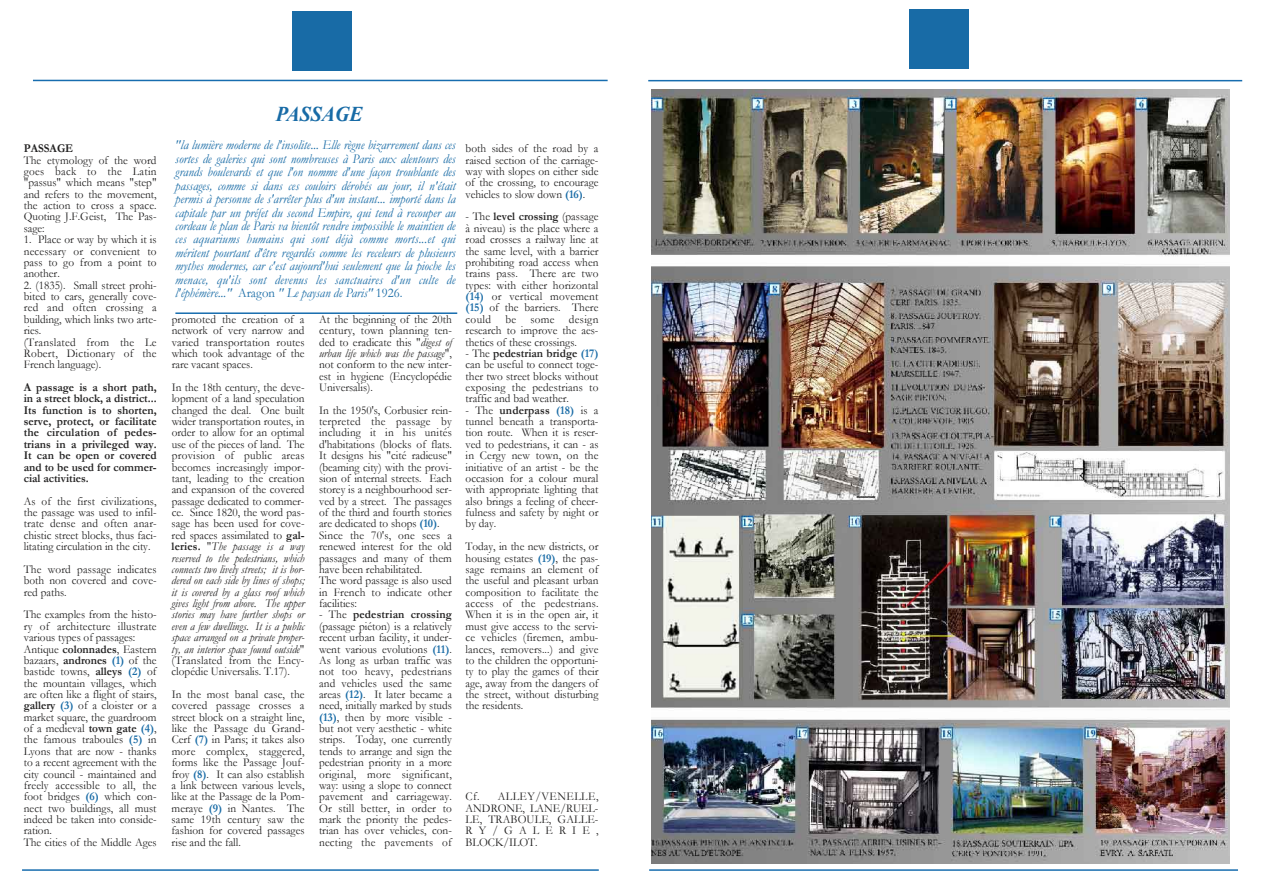
<style>
.page{position:relative;width:1263px;height:893px;background:#fff}
.page>*{position:absolute;margin:0;border:0;box-sizing:border-box;transform-origin:0 0}
.t1{font:italic 700 21px "Times New Roman";color:#186ba6;scale:.95 1}
.t2{font:italic 13.5px/13.5px "Garamond";letter-spacing:.015em;color:#186ba6;text-align:justify;scale:.95 1}
.t3{font:12px/11.4px "Garamond";color:#222121;text-align:justify;scale:.95 1}
.t4{font:700 12px/11.4px "Garamond";color:#222121;text-align:justify;scale:.95 1}
.s1{font-weight:700}
.s2{font-weight:700;color:#186ba6}
.s3{font-style:normal}
.s4{font-style:italic}
</style>
<div class="page">
<hr style="left:33px;top:80px;width:575px;height:1px;background:#176daf">
<hr style="left:648px;top:80px;width:594px;height:1px;background:#176daf">
<hr style="left:649px;top:869px;width:589px;height:2px;background:#176daf">
<div style="left:293px;top:11px;width:59px;height:60px;background:#186ba6"></div>
<div style="left:909px;top:9px;width:59px;height:60px;background:#186ba6"></div>
<hr style="left:175px;top:312px;width:282px;height:2px;background:#176daf">
<hr style="left:22px;top:869px;width:577px;height:2px;background:#176daf">
<img style="left:652px;top:90px;width:578px;height:774px">
<p class="t4" style="left:24px;top:143px;width:54px">PASSAGE</p>
<p class="t3" style="left:24px;top:154px;width:141px">The etymology of the word goes back to the Latin "passus" which means "step" and refers to the movement, the action to cross a space.<br>Quoting J.F.Geist, The Pas&shy;sage:</p>
<p class="t3" style="left:24px;top:233px;width:141px">1. Place or way by which it is necessary or convenient to pass to go from a point to another.</p>
<p class="t3" style="left:24px;top:279px;width:141px;text-align:left">2. (1835). Small street prohi&shy;bited to cars, generally cove&shy;red and often crossing a building, which links two arte&shy;ries.<br>(Translated from the Le<br>Robert, Dictionary of the<br>French language).</p>
<p class="t4" style="left:24px;top:382px;width:141px">A passage is a short path, in a street block, a district...<br>Its function is to shorten, serve, protect, or facilitate the circulation of pedes&shy;trians in a privileged way.<br>It can be open or covered and to be used for commer&shy;cial activities.</p>
<p class="t3" style="left:24px;top:495px;width:141px">As of the first civilizations, the passage was used to infil&shy;trate dense and often anar&shy;chistic street blocks, thus faci&shy;litating circulation in the city.</p>
<p class="t3" style="left:24px;top:563px;width:141px">The word passage indicates both non covered and cove&shy;red paths.</p>
<p class="t3" style="left:24px;top:609px;width:141px;text-align:left">The examples from the histo&shy;ry of architecture illustrate various types of passages:<br>Antique <span class="s1">colonnades</span>, Eastern bazaars, <span class="s1">andrones</span> <span class="s2">(1)</span> of the bastide towns, <span class="s1">alleys</span> <span class="s2">(2)</span> of the mountain villages, which are often like a flight of stairs, <span class="s1">gallery</span> <span class="s2">(3)</span> of a cloister or a market square, the guardroom of a medieval <span class="s1">town gate</span> <span class="s2">(4)</span>, the famous traboules <span class="s2">(5)</span> in<br>Lyons that are now - thanks to a recent agreement with the city council - maintained and freely accessible to all, the foot bridges <span class="s2">(6)</span> which con&shy;nect two buildings, all must indeed be taken into conside&shy;ration.<br>The cities of the Middle Ages</p>
<h1 class="t1" style="left:276px;top:99px;width:93px">PASSAGE</h1>
<p class="t2" style="left:175px;top:138px;width:297px">"la lumière moderne de l'insolite... Elle règne bizarrement dans ces sortes de galeries qui sont nombreuses à Paris aux alentours des grands boulevards et que l'on nomme d'une façon troublante des passages, comme si dans ces couloirs dérobés au jour, il n'était permis à personne de s'arrêter plus d'un instant... importé dans la capitale par un préfet du second Empire, qui tend à recouper au cordeau le plan de Paris va bientôt rendre impossible le maintien de ces aquariums humains qui sont déjà comme morts...et qui méritent pourtant d'être regardés comme les receleurs de plusieurs mythes modernes, car c'est aujourd'hui seulement que la pioche les menace, qu'ils sont devenus les sanctuaires d'un culte de l'éphémère..." <span class="s3">Aragon</span> " Le paysan de Paris" <span class="s3">1926.</span></p>
<p class="t3" style="left:172px;top:313px;width:141px">promoted the creation of a network of very narrow and varied transportation routes which took advantage of the rare vacant spaces.</p>
<p class="t3" style="left:172px;top:381px;width:141px">In the 18th century, the deve&shy;lopment of a land speculation changed the deal. One built wider transportation routes, in order to allow for an optimal use of the pieces of land. The provision of public areas becomes increasingly impor&shy;tant, leading to the creation and expansion of the covered passage dedicated to commer&shy;ce. Since 1820, the word pas&shy;sage has been used for cove&shy;red spaces assimilated to <span class="s1">gal&shy;leries.</span> "<span class="s4">The passage is a way reserved to the pedestrians, which connects two lively streets; it is bor&shy;dered on each side by lines of shops; it is covered by a glass roof which gives light from above. The upper stories may have further shops or even a few dwellings. It is a public space arranged on a private proper&shy;ty, an interior space found outside</span>" (Translated from the Ency&shy;clopédie Universalis. T.17).</p>
<p class="t3" style="left:172px;top:688px;width:141px">In the most banal case, the covered passage crosses a street block on a straight line, like the Passage du Grand-Cerf <span class="s2">(7)</span> in Paris; it takes also more complex, staggered, forms like the Passage Jouf&shy;froy <span class="s2">(8)</span>. It can also establish a link between various levels, like at the Passage de la Pom&shy;meraye <span class="s2">(9)</span> in Nantes. The same 19th century saw the fashion for covered passages rise and the fall.</p>
<p class="t3" style="left:319px;top:313px;width:141px">At the beginning of the 20th century, town planning ten&shy;ded to eradicate this "<span class="s4">digest of urban life which was the passage</span>", not conform to the new inter&shy;est in hygiene (Encyclopédie Universalis).</p>
<p class="t3" style="left:319px;top:404px;width:141px;text-align:left">In the 1950's, Corbusier rein&shy;terpreted the passage by including it in his unités d'habitations (blocks of flats.<br>It designs his "cité radieuse" (beaming city) with the provi&shy;sion of internal streets. Each storey is a neighbourhood ser&shy;ved by a street. The passages of the third and fourth stories are dedicated to shops <span class="s2">(10)</span>.<br>Since the 70's, one sees a renewed interest for the old passages and many of them have been rehabilitated.<br>The word passage is also used in French to indicate other facilities:</p>
<p class="t3" style="left:319px;top:609px;width:141px">- The <span class="s1">pedestrian crossing </span>(passage piéton) is a relatively recent urban facility, it under&shy;went various evolutions <span class="s2">(11)</span>.<br>As long as urban traffic was not too heavy, pedestrians and vehicles used the same areas <span class="s2">(12)</span>. It later became a need, initially marked by studs <span class="s2">(13)</span>, then by more visible - but not very aesthetic - white strips. Today, one currently tends to arrange and sign the pedestrian priority in a more original, more significant, way: using a slope to connect pavement and carriageway.<br>Or still better, in order to mark the priority the pedes&shy;trian has over vehicles, con&shy;necting the pavements of</p>
<p class="t3" style="left:466px;top:142px;width:141px">both sides of the road by a raised section of the carriage&shy;way with slopes on either side of the crossing, to encourage vehicles to slow down <span class="s2">(16)</span>.</p>
<p class="t3" style="left:466px;top:211px;width:141px">- The <span class="s1">level crossing</span> (passage à niveau) is the place where a road crosses a railway line at the same level, with a barrier prohibiting road access when trains pass. There are two types: with either horizontal <span class="s2">(14)</span> or vertical movement <span class="s2">(15)</span> of the barriers. There could be some design research to improve the aes&shy;thetics of these crossings.</p>
<p class="t3" style="left:466px;top:347px;width:141px">- The <span class="s1">pedestrian bridge</span> <span class="s2">(17) </span>can be useful to connect toge&shy;ther two street blocks without exposing the pedestrians to traffic and bad weather.</p>
<p class="t3" style="left:466px;top:404px;width:141px">- The <span class="s1">underpass</span> <span class="s2">(18)</span> is a tunnel beneath a transporta&shy;tion route. When it is reser&shy;ved to pedestrians, it can - as in Cergy new town, on the initiative of an artist - be the occasion for a colour mural with appropriate lighting that also brings a feeling of cheer&shy;fulness and safety by night or by day.</p>
<p class="t3" style="left:466px;top:540px;width:141px">Today, in the new districts, or housing estates <span class="s2">(19)</span>, the pas&shy;sage remains an element of the useful and pleasant urban composition to facilitate the access of the pedestrians.<br>When it is in the open air, it must give access to the servi&shy;ce vehicles (firemen, ambu&shy;lances, removers...) and give to the children the opportuni&shy;ty to play the games of their age, away from the dangers of the street, without disturbing the residents.</p>
<p class="t3" style="left:466px;top:790px;width:141px">Cf. ALLEY/VENELLE, ANDRONE, LANE/RUEL-LE, TRABOULE, GALLE-RY/GALERIE, BLOCK/ILOT.</p>
</div>
